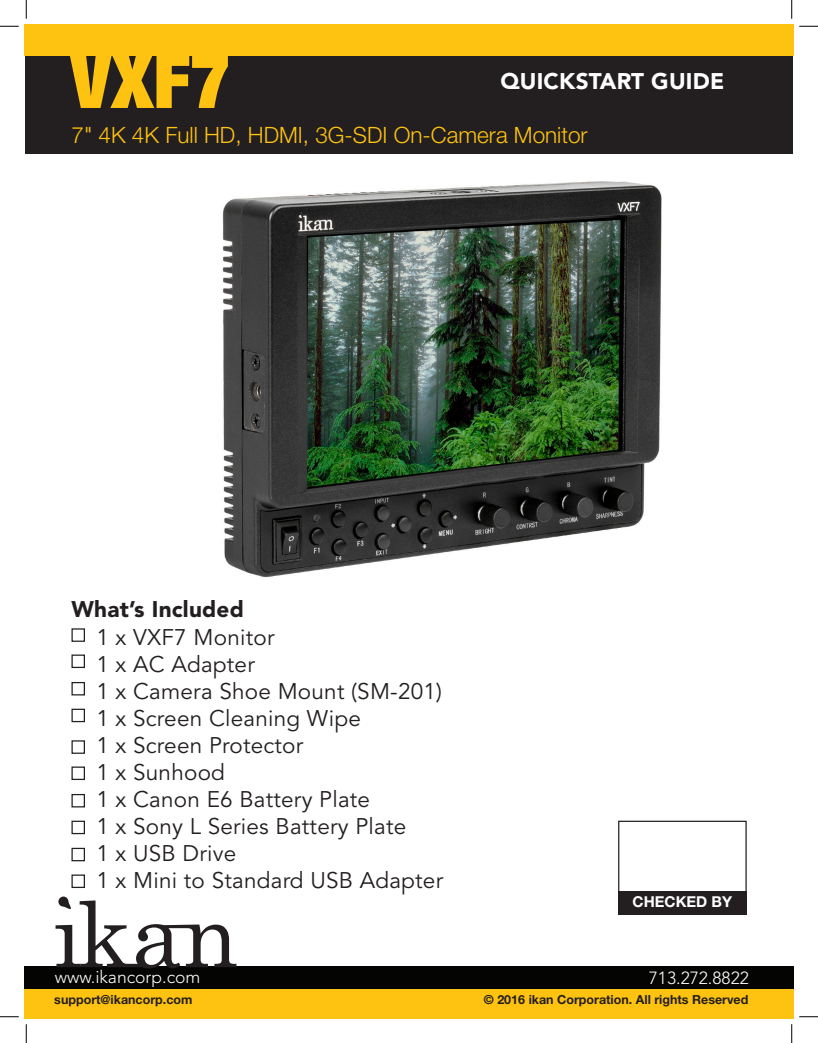
<style>
.page{position:relative;width:818px;height:1043px;background:#fff}
.page>*{position:absolute;margin:0;border:0;box-sizing:border-box;transform-origin:0 0}
.t1{font:900 condensed 76.12px "Helvetica Neue LT Std";color:#fec210}
.t2{font:22.5px "Avenir LT Std";letter-spacing:.01em;color:#231f20}
.t3{font:300 22.5px "Helvetica Neue LT Std";color:#fec210}
.t4{font:900 22.5px "Avenir LT Std";letter-spacing:.01em;color:#fff}
.t5{font:900 22.5px "Avenir LT Std";letter-spacing:.01em;color:#231f20}
.t6{font:300 17.5px "Avenir LT Std";color:#fff}
.t7{font:700 15px "Helvetica Neue LT Std";color:#fff}
.t8{font:700 12.5px "Helvetica Neue LT Std";color:#231f20}
</style>
<div class="page">
<img style="left:222px;top:181px;width:440px;height:397px">
<div style="left:25px;top:54px;width:767px;height:100px;background:#231f20"></div>
<div style="left:24px;top:25px;width:769px;height:31px;background:#fec210"></div>
<div style="left:24px;top:986px;width:769px;height:32px;background:#fec210"></div>
<div style="left:24px;top:966px;width:769px;height:22px;background:#040503"></div>
<svg style="left:56px;top:896px;width:180px;height:72px"></svg>
<div style="left:71px;top:628px;width:14px;height:14px;border:1px solid #231f20"></div>
<div style="left:71px;top:740px;width:14px;height:13px;border:1px solid #231f20"></div>
<div style="left:71px;top:654px;width:14px;height:14px;border:1px solid #231f20"></div>
<div style="left:71px;top:766px;width:14px;height:14px;border:1px solid #231f20"></div>
<div style="left:71px;top:682px;width:14px;height:13px;border:1px solid #231f20"></div>
<div style="left:71px;top:794px;width:14px;height:13px;border:1px solid #231f20"></div>
<div style="left:71px;top:847px;width:14px;height:14px;border:1px solid #231f20"></div>
<div style="left:71px;top:708px;width:14px;height:14px;border:1px solid #231f20"></div>
<div style="left:71px;top:820px;width:14px;height:14px;border:1px solid #231f20"></div>
<div style="left:71px;top:874px;width:14px;height:14px;border:1px solid #231f20"></div>
<div style="left:618px;top:820px;width:128px;height:72px;border:1px solid #231f20"></div>
<div style="left:618px;top:891px;width:128px;height:23px;background:#231f20"></div>
<svg style="left:0;top:25px;width:19px;height:2px"></svg>
<svg style="left:799px;top:25px;width:19px;height:2px"></svg>
<svg style="left:0;top:1016px;width:19px;height:1px"></svg>
<svg style="left:799px;top:1016px;width:19px;height:1px"></svg>
<svg style="left:25px;top:0;width:2px;height:19px"></svg>
<svg style="left:25px;top:1024px;width:2px;height:18px"></svg>
<svg style="left:791px;top:0;width:1px;height:19px"></svg>
<svg style="left:791px;top:1024px;width:1px;height:18px"></svg>
<p class="t1" style="left:70px;top:32px;width:161px">VXF7</p>
<p class="t3" style="left:71px;top:121px;width:517px">7" 4K 4K Full HD, HDMI, 3G-SDI On-Camera Monitor</p>
<p class="t4" style="left:500px;top:67px;width:225px">QUICKSTART GUIDE</p>
<p class="t5" style="left:71px;top:595px;width:174px">What’s Included</p>
<p class="t2" style="left:96px;top:624px;width:179px">1 x VXF7 Monitor</p>
<p class="t2" style="left:96px;top:651px;width:160px">1 x AC Adapter</p>
<p class="t2" style="left:96px;top:678px;width:347px">1 x Camera Shoe Mount (SM-201)</p>
<p class="t2" style="left:96px;top:705px;width:266px">1 x Screen Cleaning Wipe</p>
<p class="t2" style="left:96px;top:732px;width:208px">1 x Screen Protector</p>
<p class="t2" style="left:96px;top:759px;width:130px">1 x Sunhood</p>
<p class="t2" style="left:96px;top:786px;width:275px">1 x Canon E6 Battery Plate</p>
<p class="t2" style="left:96px;top:813px;width:311px">1 x Sony L Series Battery Plate</p>
<p class="t2" style="left:96px;top:840px;width:141px">1 x USB Drive</p>
<p class="t2" style="left:96px;top:867px;width:348px">1 x Mini to Standard USB Adapter</p>
<p class="t7" style="left:632px;top:892px;width:101px">CHECKED BY</p>
<p class="t6" style="left:55px;top:966px;width:147px">www.ikancorp.com</p>
<p class="t6" style="left:648px;top:967px;width:102px">713.272.8822</p>
<p class="t8" style="left:54px;top:992px;width:140px">support@ikancorp.com</p>
<p class="t8" style="left:484px;top:992px;width:266px">© 2016 ikan Corporation. All rights Reserved</p>
</div>
